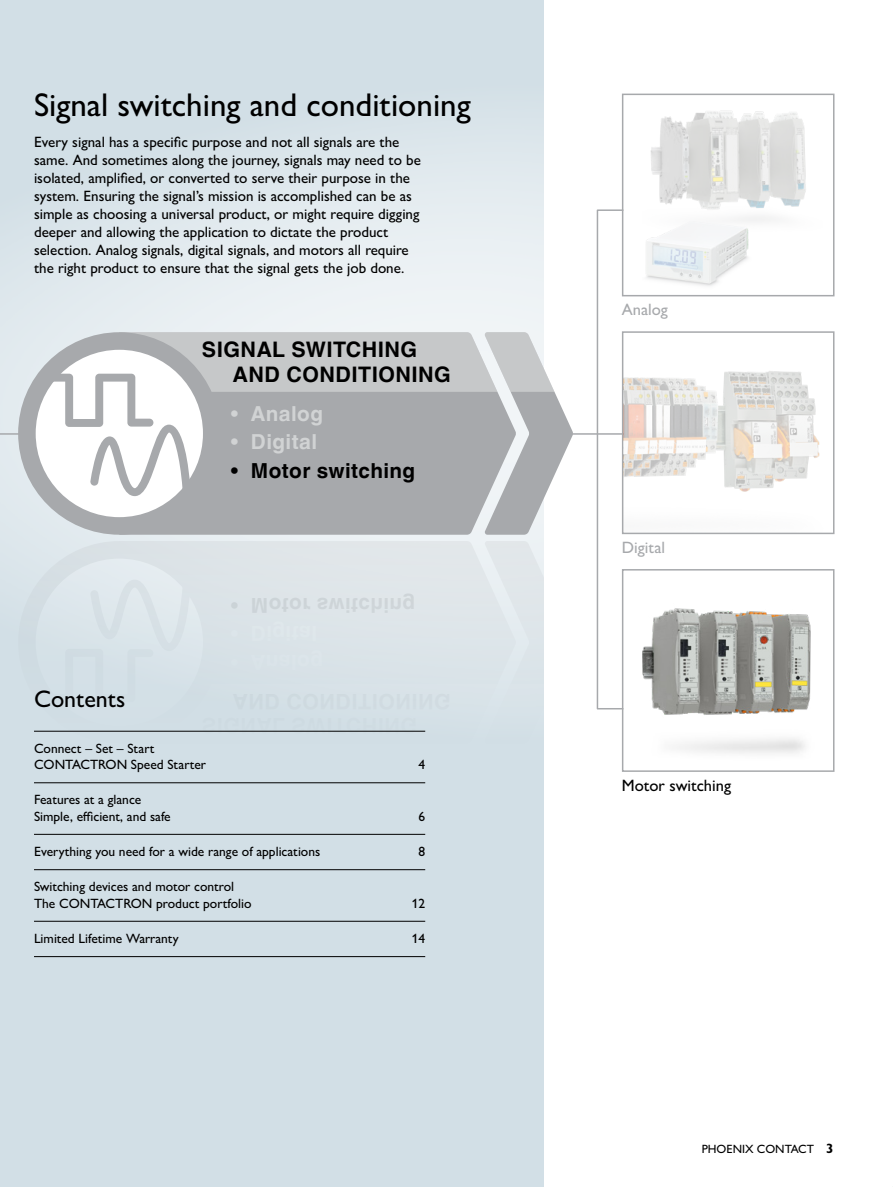
<style>
.page{position:relative;width:893px;height:1187px;background:#fff}
.page>*{position:absolute;margin:0;border:0;box-sizing:border-box;transform-origin:0 0}
.t1{font:33px "Px C Gill Alt One";color:#000}
.t2{font:24px "Px C Gill Alt One";color:#000}
.t3{font:700 21.3px/24.2px "Px C Helvetica";letter-spacing:.02em;color:#000}
.t4{font:700 20.7px "Px C Helvetica";letter-spacing:.02em;color:#d1d3d4}
.t5{font:700 20.7px "Px C Helvetica";letter-spacing:.02em;color:#000}
.t6{font:16.5px "Px C Gill Alt One";color:#000}
.t7{font:16.5px "Px C Gill Alt One";color:#a7a9ac}
.t8{font:15px/18px "Px C Gill Alt One";color:#000}
.t9{font:13.5px/16.2px "Px C Gill Alt One";color:#000}
.t10{font:12px "Px C Gill Alt One";color:#000}
.s1{font-weight:700;font-size:13.5px}
</style>
<div class="page">
<div style="left:0;top:0;width:893px;height:1186px;background:#d2dfe6"></div>
<svg style="left:0;top:142px;width:544px;height:409px;fill:#e3ebef"></svg>
<hr style="left:0;top:433px;width:79px;height:1px;background:#a7a9ac">
<svg style="left:18px;top:541px;width:526px;height:191px"></svg>
<div style="left:544px;top:0;width:349px;height:1186px;background:#fff"></div>
<img style="left:646px;top:110px;width:160px;height:176px">
<div style="left:622px;top:94px;width:212px;height:202px;border:2px solid #a7a9ac"></div>
<div style="left:622px;top:331px;width:212px;height:203px;border:2px solid #a7a9ac"></div>
<img style="left:642px;top:608px;width:169px;height:146px">
<div style="left:622px;top:569px;width:212px;height:202px;border:2px solid #a7a9ac"></div>
<hr style="left:544px;top:433px;width:79px;height:1px;background:#a7a9ac">
<div style="left:597px;top:209px;width:27px;height:500px;border:2px solid #a7a9ac"></div>
<img style="left:624px;top:352px;width:209px;height:180px">
<svg style="left:18px;top:332px;width:555px;height:202px;background:#c2c4c6"></svg>
<hr style="left:34px;top:730px;width:391px;height:1px;background:#000">
<hr style="left:34px;top:782px;width:391px;height:1px;background:#000">
<hr style="left:34px;top:833px;width:391px;height:1px;background:#000">
<hr style="left:34px;top:869px;width:391px;height:1px;background:#000">
<hr style="left:34px;top:920px;width:391px;height:1px;background:#000">
<hr style="left:34px;top:956px;width:391px;height:1px;background:#000">
<h1 class="t1" style="left:34px;top:85px;width:438px">Signal switching and conditioning</h1>
<p class="t8" style="left:34px;top:133px;width:388px">Every signal has a specific purpose and not all signals are the same. And sometimes along the journey, signals may need to be isolated, amplified, or converted to serve their purpose in the system. Ensuring the signal’s mission is accomplished can be as simple as choosing a universal product, or might require digging deeper and allowing the application to dictate the product selection. Analog signals, digital signals, and motors all require the right product to ensure that the signal gets the job done.</p>
<h3 class="t3" style="left:233px;top:338px;width:220px;text-indent:-31px">SIGNAL SWITCHING<br>AND CONDITIONING</h3>
<h3 class="t4" style="left:231px;top:401px;width:94px">• Analog</h3>
<h3 class="t4" style="left:231px;top:430px;width:88px">• Digital</h3>
<h3 class="t5" style="left:231px;top:458px;width:186px">• Motor switching</h3>
<h2 class="t2" style="left:34px;top:684px;width:93px">Contents</h2>
<p class="t9" style="left:34px;top:740px;width:174px">Connect – Set – Start<br>CONTACTRON Speed Starter</p>
<p class="t9" style="left:34px;top:791px;width:138px">Features at a glance<br>Simple, efficient, and safe</p>
<p class="t9" style="left:418px;top:756px;width:8px">4</p>
<p class="t9" style="left:418px;top:807px;width:8px">6</p>
<p class="t9" style="left:34px;top:843px;width:288px">Everything you need for a wide range of applications</p>
<p class="t9" style="left:418px;top:843px;width:8px">8</p>
<p class="t9" style="left:34px;top:878px;width:219px">Switching devices and motor control<br>The CONTACTRON product portfolio</p>
<p class="t9" style="left:412px;top:894px;width:15px">12</p>
<p class="t9" style="left:34px;top:930px;width:146px">Limited Lifetime Warranty</p>
<p class="t9" style="left:412px;top:930px;width:15px">14</p>
<p class="t7" style="left:622px;top:300px;width:48px">Analog</p>
<p class="t7" style="left:622px;top:537px;width:45px">Digital</p>
<p class="t6" style="left:622px;top:775px;width:111px">Motor switching</p>
<p class="t10" style="left:702px;top:1141px;width:133px">PHOENIX CONTACT <span class="s1">3</span></p>
</div>
